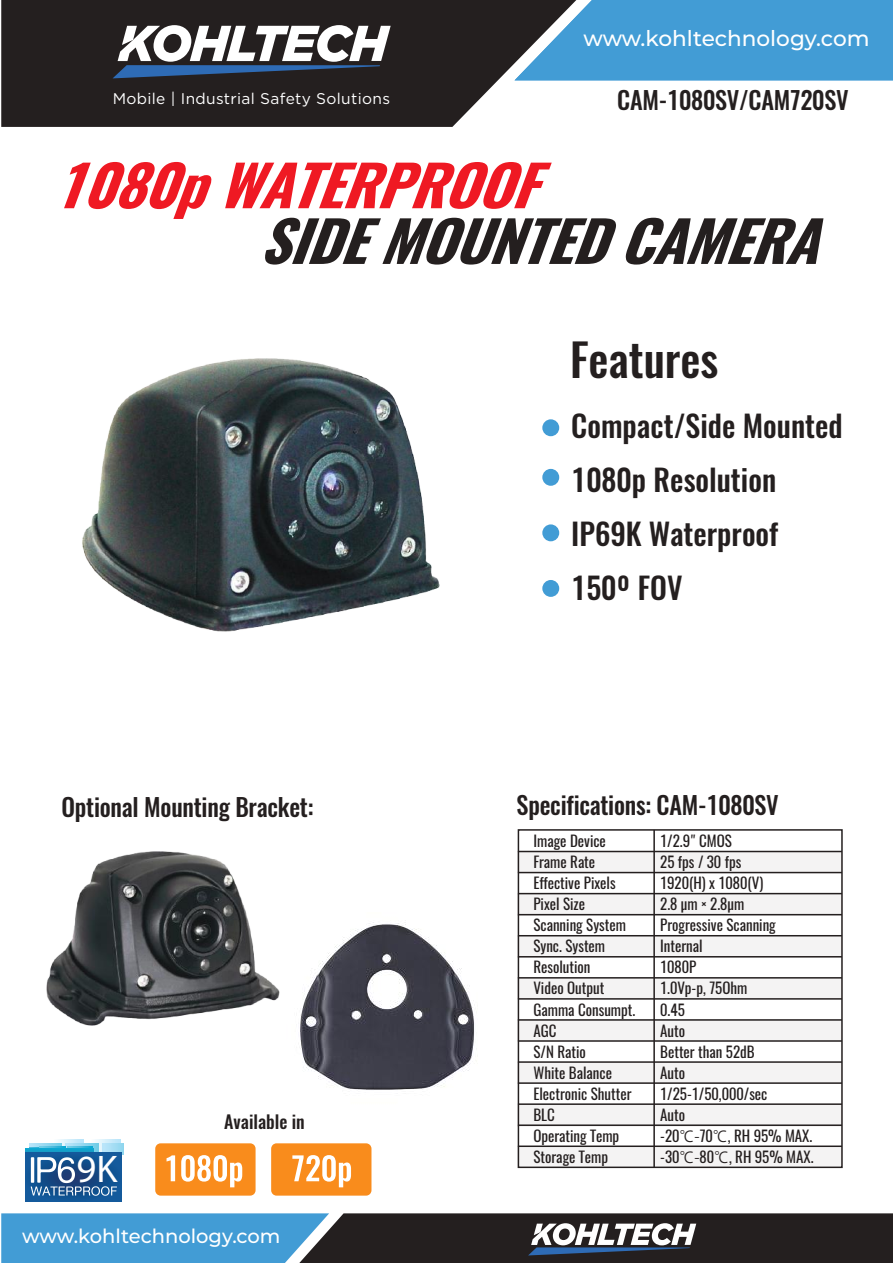
<style>
.page{position:relative;width:893px;height:1263px;background:#fff}
.page>*{position:absolute;margin:0;border:0;box-sizing:border-box;transform-origin:0 0}
.t1{font:italic 700 56.25px "Oswald";color:#241f1f;scale:1.05 1}
.t2{font:italic 700 56.25px "Oswald";color:#ef1923;scale:1.05 1}
.t3{font:500 45px "Oswald";color:#241f1f}
.t4{font:38.55px "Myriad Pro";color:#fff}
.t5{font:500 30px/54px "Oswald";color:#241f1f}
.t6{font:500 24.6px "Oswald";letter-spacing:-.01em;color:#241f1f}
.t7{font:500 21.6px "Montserrat";color:#fff}
.t8{font:500 19.5px "Montserrat";color:#fff}
.t9{font:500 18px "Oswald";color:#241f1f}
.t10{font:15.45px "Gotham";letter-spacing:.02em;color:#fff}
.t11{font:15px "Oswald";color:#241f1f}
.s1{font-family:"Koz Go Pro"}
</style>
<div class="page">
<svg style="left:1px;top:1213px;width:891px;height:50px;background:#3c596e"></svg>
<div style="left:576px;top:0;width:316px;height:80px;background:#429cd5"></div>
<svg style="left:1px;top:0;width:575px;height:127px;background:#3a393b"></svg>
<svg style="left:113px;top:25px;width:277px;height:53px"></svg>
<svg style="left:58px;top:1140px;width:26px;height:9px"></svg>
<svg style="left:95px;top:1140px;width:26px;height:13px"></svg>
<svg style="left:66px;top:1143px;width:33px;height:10px"></svg>
<svg style="left:103px;top:1143px;width:20px;height:12px"></svg>
<svg style="left:30px;top:1143px;width:32px;height:4px"></svg>
<svg style="left:67px;top:1146px;width:26px;height:3px"></svg>
<div style="left:30px;top:1147px;width:18px;height:8px;background:#0da8d2"></div>
<svg style="left:39px;top:1146px;width:26px;height:3px"></svg>
<svg style="left:26px;top:1149px;width:67px;height:4px"></svg>
<div style="left:25px;top:1153px;width:97px;height:48px;background:#14599b"></div>
<svg style="left:30px;top:1157px;width:87px;height:39px"></svg>
<img style="left:82px;top:358px;width:358px;height:274px">
<div style="left:542px;top:419px;width:17px;height:17px;background:#429cd5;border-radius:50%"></div>
<div style="left:542px;top:469px;width:17px;height:17px;background:#429cd5;border-radius:50%"></div>
<div style="left:542px;top:524px;width:17px;height:17px;background:#429cd5;border-radius:50%"></div>
<div style="left:518px;top:851px;width:324px;height:21px;background:#f4f3f3"></div>
<div style="left:518px;top:894px;width:324px;height:21px;background:#f4f3f3"></div>
<div style="left:518px;top:936px;width:324px;height:21px;background:#f4f3f3"></div>
<div style="left:518px;top:977px;width:324px;height:21px;background:#f4f3f3"></div>
<div style="left:518px;top:1019px;width:324px;height:21px;background:#f4f3f3"></div>
<div style="left:518px;top:1062px;width:324px;height:21px;background:#f4f3f3"></div>
<div style="left:518px;top:1105px;width:324px;height:21px;background:#f4f3f3"></div>
<div style="left:518px;top:1146px;width:324px;height:21px;background:#f4f3f3"></div>
<div style="left:542px;top:580px;width:17px;height:17px;background:#429cd5;border-radius:50%"></div>
<div style="left:517px;top:829px;width:325px;height:339px;border:2px solid #241f1f"></div>
<hr style="left:653px;top:830px;width:2px;height:337px;background:#241f1f">
<hr style="left:518px;top:851px;width:324px;height:1px;background:#241f1f">
<hr style="left:518px;top:872px;width:324px;height:1px;background:#241f1f">
<hr style="left:518px;top:893px;width:324px;height:1px;background:#241f1f">
<hr style="left:518px;top:914px;width:324px;height:1px;background:#241f1f">
<hr style="left:518px;top:935px;width:324px;height:1px;background:#241f1f">
<hr style="left:518px;top:956px;width:324px;height:1px;background:#241f1f">
<hr style="left:518px;top:977px;width:324px;height:1px;background:#241f1f">
<hr style="left:518px;top:998px;width:324px;height:2px;background:#241f1f">
<hr style="left:518px;top:1019px;width:324px;height:2px;background:#241f1f">
<hr style="left:518px;top:1040px;width:324px;height:2px;background:#241f1f">
<hr style="left:518px;top:1061px;width:324px;height:2px;background:#241f1f">
<hr style="left:518px;top:1082px;width:324px;height:2px;background:#241f1f">
<hr style="left:518px;top:1103px;width:324px;height:2px;background:#241f1f">
<hr style="left:518px;top:1124px;width:324px;height:2px;background:#241f1f">
<hr style="left:518px;top:1145px;width:324px;height:2px;background:#241f1f">
<img style="left:300px;top:922px;width:174px;height:168px">
<img style="left:47px;top:851px;width:233px;height:175px">
<svg style="left:155px;top:1143px;width:100px;height:52px"></svg>
<svg style="left:271px;top:1143px;width:100px;height:52px;background:#f99e40"></svg>
<p class="t10" style="left:113px;top:89px;width:279px">Mobile | Industrial Safety Solutions</p>
<h3 class="t7" style="left:583px;top:24px;width:288px">www.kohltechnology.com</h3>
<h3 class="t6" style="left:617px;top:82px;width:233px">CAM-1080SV/CAM720SV</h3>
<h1 class="t2" style="left:52px;top:146px;width:492px">1080pWATERPROOF</h1>
<h1 class="t1" style="left:259px;top:202px;width:562px">SIDEMOUNTEDCAMERA</h1>
<h3 class="t6" style="left:61px;top:789px;width:253px">Optional Mounting Bracket:</h3>
<h3 class="t4" style="left:77px;top:1145px;width:42px">9K</h3>
<p class="t9" style="left:224px;top:1109px;width:82px">Available in</p>
<h3 class="t8" style="left:22px;top:1222px;width:260px">www.kohltechnology.com</h3>
<h2 class="t3" style="left:570px;top:329px;width:150px">Features</h2>
<h3 class="t5" style="left:571px;top:400px;width:273px">Compact/Side Mounted<br>1080p Resolution<br>IP69K Waterproof<br>150º FOV</h3>
<h3 class="t6" style="left:516px;top:788px;width:264px">Specifications: CAM-1080SV</h3>
<p class="t11" style="left:533px;top:830px;width:74px">Image Device</p>
<p class="t11" style="left:660px;top:830px;width:73px">1/2.9" CMOS</p>
<p class="t11" style="left:533px;top:851px;width:63px">Frame Rate</p>
<p class="t11" style="left:660px;top:851px;width:83px">25 fps / 30 fps</p>
<p class="t11" style="left:533px;top:872px;width:84px">Effective Pixels</p>
<p class="t11" style="left:660px;top:872px;width:105px">1920(H) x 1080(V)</p>
<p class="t11" style="left:533px;top:893px;width:53px">Pixel Size</p>
<p class="t11" style="left:660px;top:893px;width:85px">2.8 µm × 2.8µm</p>
<p class="t11" style="left:533px;top:914px;width:94px">Scanning System</p>
<p class="t11" style="left:660px;top:914px;width:117px">Progressive Scanning</p>
<p class="t11" style="left:533px;top:936px;width:73px">Sync. System</p>
<p class="t11" style="left:660px;top:936px;width:44px">Internal</p>
<p class="t11" style="left:533px;top:957px;width:59px">Resolution</p>
<p class="t11" style="left:660px;top:957px;width:38px">1080P</p>
<p class="t11" style="left:533px;top:978px;width:72px">Video Output</p>
<p class="t11" style="left:660px;top:978px;width:89px">1.0Vp-p, 75Ohm</p>
<p class="t11" style="left:533px;top:999px;width:103px">Gamma Consumpt.</p>
<p class="t11" style="left:660px;top:999px;width:26px">0.45</p>
<p class="t11" style="left:533px;top:1020px;width:25px">AGC</p>
<p class="t11" style="left:660px;top:1020px;width:26px">Auto</p>
<p class="t11" style="left:533px;top:1041px;width:54px">S/N Ratio</p>
<p class="t11" style="left:660px;top:1041px;width:96px">Better than 52dB</p>
<p class="t11" style="left:533px;top:1062px;width:80px">White Balance</p>
<p class="t11" style="left:660px;top:1062px;width:26px">Auto</p>
<p class="t11" style="left:533px;top:1083px;width:100px">Electronic Shutter</p>
<p class="t11" style="left:660px;top:1083px;width:109px">1/25-1/50,000/sec</p>
<p class="t11" style="left:533px;top:1104px;width:23px">BLC</p>
<p class="t11" style="left:660px;top:1104px;width:26px">Auto</p>
<p class="t11" style="left:533px;top:1126px;width:87px">Operating Temp</p>
<p class="t11" style="left:660px;top:1126px;width:154px">-20<span class="s1">℃-</span>70<span class="s1">℃</span>, RH 95% MAX.</p>
<p class="t11" style="left:533px;top:1147px;width:76px">Storage Temp</p>
<p class="t11" style="left:660px;top:1147px;width:155px">-30<span class="s1">℃-</span>80<span class="s1">℃</span>, RH 95% MAX.</p>
</div>
